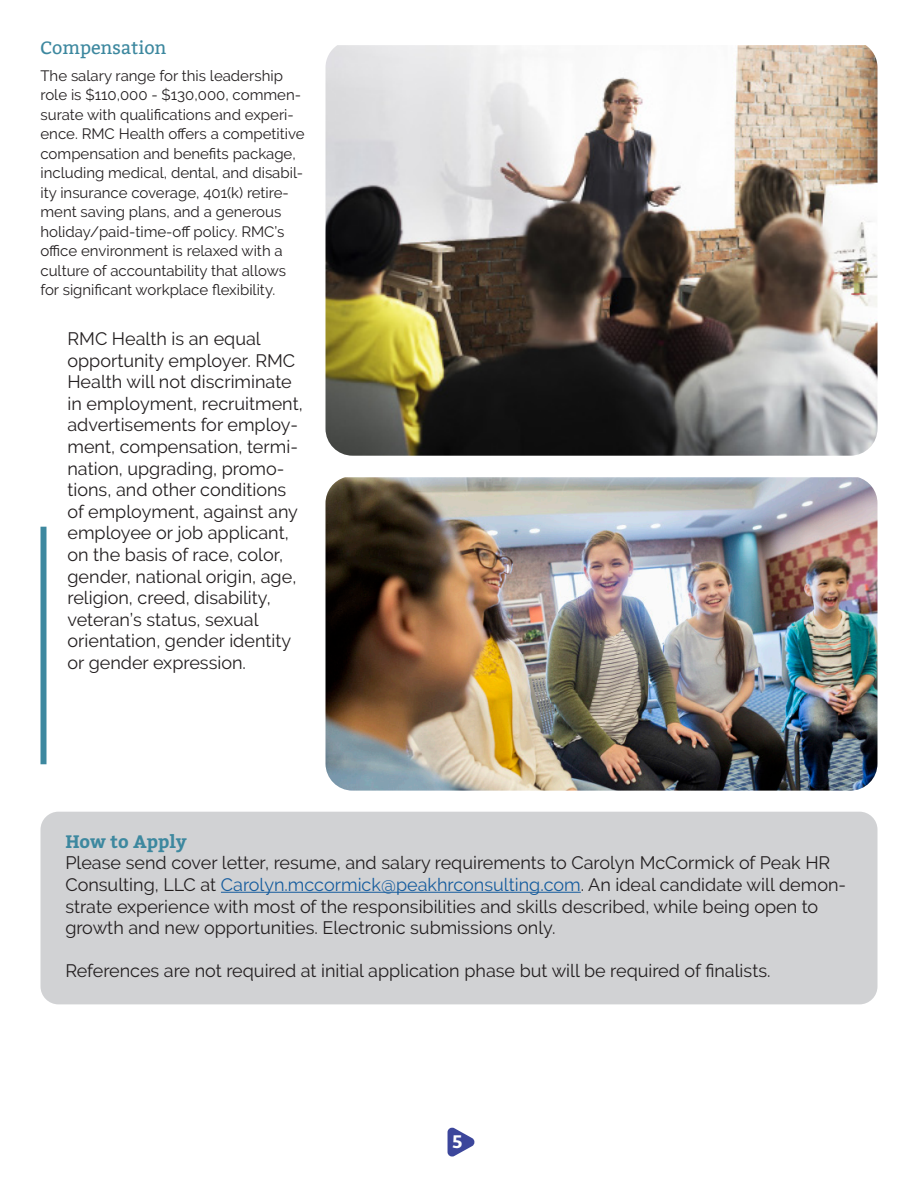
<style>
.page{position:relative;width:918px;height:1188px;background:#fff}
.page>*{position:absolute;margin:0;border:0;box-sizing:border-box;transform-origin:0 0}
.t1{font:18px/21.6px "Raleway";color:#231f20}
.t2{font:18px "Bitter";color:#3d889f}
.t3{font:700 18px "Bitter";color:#3d889f}
.t4{font:700 18px "Bitter";color:#fff}
.t5{font:15px/19.5px "Raleway";color:#231f20}
.s1{color:#175d9e}
</style>
<div class="page">
<div style="left:40px;top:812px;width:838px;height:192px;background:#d1d2d4;border-radius:18px"></div>
<img style="left:326px;top:45px;width:552px;height:411px">
<img style="left:326px;top:477px;width:552px;height:314px">
<svg style="left:448px;top:1127px;width:27px;height:30px"></svg>
<div style="left:40px;top:527px;width:6px;height:237px;background:#3d889f"></div>
<hr style="left:221px;top:892px;width:360px;height:1px;background:#175d9e">
<p class="t2" style="left:40px;top:38px;width:128px">Compensation</p>
<p class="t5" style="left:40px;top:66px;width:266px">The salary range for this leadership role is $110,000 - $130,000, commen&shy;surate with qualifications and experi&shy;ence. RMC Health offers a competitive compensation and benefits package, including medical, dental, and disabil&shy;ity insurance coverage, 401(k) retire&shy;ment saving plans, and a generous holiday/paid-time-off policy. RMC’s office environment is relaxed with a culture of accountability that allows for significant workplace flexibility.</p>
<p class="t1" style="left:68px;top:328px;width:237px">RMC Health is an equal opportunity employer. RMC<br>Health will not discriminate in employment, recruitment, advertisements for employ&shy;ment, compensation, termi&shy;nation, upgrading, promo&shy;tions, and other conditions of employment, against any employee or job applicant, on the basis of race, color, gender, national origin, age, religion, creed, disability, veteran’s status, sexual orientation, gender identity or gender expression.</p>
<p class="t3" style="left:65px;top:830px;width:123px">How to Apply</p>
<p class="t1" style="left:65px;top:852px;width:782px">Please send cover letter, resume, and salary requirements to Carolyn McCormick of Peak HR Consulting, LLC at <span class="s1">Carolyn.mccormick@peakhrconsulting.com</span>. An ideal candidate will demon&shy;strate experience with most of the responsibilities and skills described, while being open to growth and new opportunities. Electronic submissions only.</p>
<p class="t1" style="left:65px;top:960px;width:707px">References are not required at initial application phase but will be required of finalists.</p>
<p class="t4" style="left:452px;top:1131px;width:12px">5</p>
</div>
